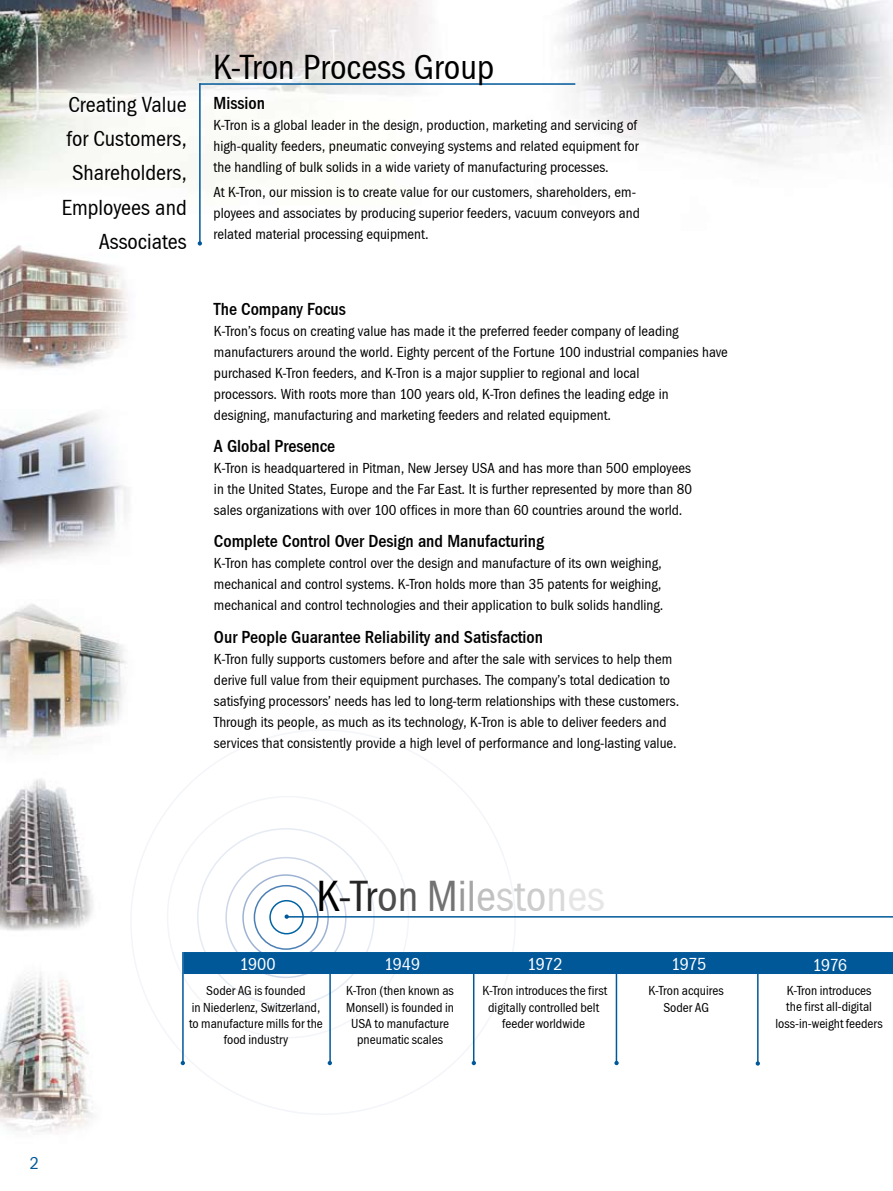
<style>
.page{position:relative;width:893px;height:1191px;background:#fff}
.page>*{position:absolute;margin:0;border:0;box-sizing:border-box;transform-origin:0 0}
.t1{font:45px "Franklin Gothic Cond";color:#ccc}
.t2{font:36px "Franklin Gothic Cond";color:#000}
.t3{font:22.5px/34.3px "Franklin Gothic Cond";color:#000;text-align:right}
.t4{font:700 18px "Franklin Gothic Cond";color:#000}
.t5{font:18px "Franklin Gothic Cond";letter-spacing:-.03em;color:#fff}
.t6{font:18px "Franklin Gothic Cond";color:#005899}
.t7{font:15px/21px "Franklin Gothic Cond";color:#000}
.t8{font:13.5px/16.2px "Franklin Gothic Cond";color:#000;text-align:center}
.s1{color:#000}
.s2{color:#1a1a1a}
.s3{color:#262626}
.s4{color:#4d4d4d}
.s5{color:#595959}
.s6{color:#737373}
.s7{color:#999}
.s8{color:#a6a6a6}
.s9{color:#bfbfbf}
.s10{color:#d9d9d9}
.s11{color:#e6e6e6}
</style>
<div class="page">
<img style="left:0;top:242px;width:198px;height:890px">
<img style="left:0;top:0;width:893px;height:194px">
<svg style="left:285px;top:914px;width:4px;height:4px"></svg>
<div style="left:269px;top:900px;width:35px;height:34px;border:2px solid #0063a1;border-radius:50%"></div>
<div style="left:254px;top:885px;width:65px;height:65px;border:2px solid #4b7fb4;border-radius:50%"></div>
<div style="left:225px;top:857px;width:122px;height:121px;border:2px solid #ced7e8;border-radius:50%"></div>
<div style="left:242px;top:874px;width:87px;height:87px;border:2px solid #9db2d3;border-radius:50%"></div>
<hr style="left:287px;top:916px;width:606px;height:1px;background:#005899">
<hr style="left:199px;top:83px;width:376px;height:2px;background:#005899">
<hr style="left:199px;top:83px;width:2px;height:161px;background:#005899">
<svg style="left:198px;top:241px;width:4px;height:4px"></svg>
<hr style="left:182px;top:952px;width:2px;height:111px;background:#005899">
<hr style="left:329px;top:963px;width:2px;height:101px;background:#005899">
<hr style="left:473px;top:964px;width:1px;height:99px;background:#005899">
<div style="left:183px;top:952px;width:710px;height:22px;background:#005899"></div>
<svg style="left:181px;top:1061px;width:4px;height:4px"></svg>
<svg style="left:472px;top:1061px;width:4px;height:4px"></svg>
<hr style="left:616px;top:964px;width:1px;height:99px;background:#005899">
<svg style="left:614px;top:1061px;width:5px;height:4px"></svg>
<hr style="left:757px;top:956px;width:2px;height:108px;background:#005899">
<h3 class="t3" style="left:62px;top:87px;width:126px">Creating Value for Customers,<br>Shareholders,<br>Employees and<br>Associates</h3>
<h2 class="t2" style="left:213px;top:47px;width:283px">K-Tron Process Group</h2>
<p class="t4" style="left:214px;top:93px;width:53px">Mission</p>
<p class="t7" style="left:214px;top:115px;width:427px;text-align:justify">K-Tron is a global leader in the design, production, marketing and servicing of high-quality feeders, pneumatic conveying systems and related equipment for the handling of bulk solids in a wide variety of manufacturing processes.</p>
<p class="t7" style="left:214px;top:181px;width:428px">At K-Tron, our mission is to create value for our customers, shareholders, em&shy;ployees and associates by producing superior feeders, vacuum conveyors and related material processing equipment.</p>
<p class="t4" style="left:214px;top:298px;width:133px">The Company Focus</p>
<p class="t7" style="left:214px;top:320px;width:515px">K-Tron’s focus on creating value has made it the preferred feeder company of leading manufacturers around the world. Eighty percent of the Fortune 100 industrial companies have purchased K-Tron feeders, and K-Tron is a major supplier to regional and local<br>processors. With roots more than 100 years old, K-Tron defines the leading edge in designing, manufacturing and marketing feeders and related equipment.</p>
<p class="t4" style="left:214px;top:436px;width:123px">A Global Presence</p>
<p class="t7" style="left:214px;top:458px;width:480px;text-align:justify">K-Tron is headquartered in Pitman, New Jersey USA and has more than 500 employees in the United States, Europe and the Far East. It is further represented by more than 80 sales organizations with over 100 offices in more than 60 countries around the world.</p>
<p class="t4" style="left:214px;top:531px;width:332px">Complete Control Over Design and Manufacturing</p>
<p class="t7" style="left:214px;top:553px;width:451px">K-Tron has complete control over the design and manufacture of its own weighing, mechanical and control systems. K-Tron holds more than 35 patents for weighing, mechanical and control technologies and their application to bulk solids handling.</p>
<p class="t4" style="left:214px;top:626px;width:331px">Our People Guarantee Reliability and Satisfaction</p>
<p class="t7" style="left:214px;top:648px;width:467px">K-Tron fully supports customers before and after the sale with services to help them derive full value from their equipment purchases. The company’s total dedication to satisfying processors’ needs has led to long-term relationships with these customers.<br>Through its people, as much as its technology, K-Tron is able to deliver feeders and services that consistently provide a high level of performance and long-lasting value.</p>
<p class="t6" style="left:30px;top:1152px;width:11px">2</p>
<h1 class="t1" style="left:316px;top:871px;width:290px"><span class="s1">K</span><span class="s2">-</span><span class="s3">Tr</span><span class="s4">o</span><span class="s5">n</span> <span class="s6">M</span><span class="s7">i</span><span class="s8">l</span><span class="s9">e</span>sto<span class="s10">n</span><span class="s11">es</span></h1>
<p class="t5" style="left:239px;top:954px;width:38px">1900</p>
<p class="t5" style="left:384px;top:954px;width:38px">1949</p>
<p class="t5" style="left:527px;top:954px;width:37px">1972</p>
<p class="t5" style="left:671px;top:954px;width:37px">1975</p>
<p class="t5" style="left:812px;top:954px;width:36px">1976</p>
<p class="t8" style="left:189px;top:982px;width:135px">Soder AG is founded<br>in Niederlenz, Switzerland, to manufacture mills for the food industry</p>
<p class="t8" style="left:346px;top:982px;width:109px">K-Tron (then known as<br>Monsell) is founded in<br>USA to manufacture pneumatic scales</p>
<p class="t8" style="left:483px;top:982px;width:126px">K-Tron introduces the first digitally controlled belt feeder worldwide</p>
<p class="t8" style="left:649px;top:982px;width:77px">K-Tron acquires<br>Soder AG</p>
<p class="t8" style="left:775px;top:982px;width:109px">K-Tron introduces<br>the first all-digital loss-in-weight feeders</p>
</div>
